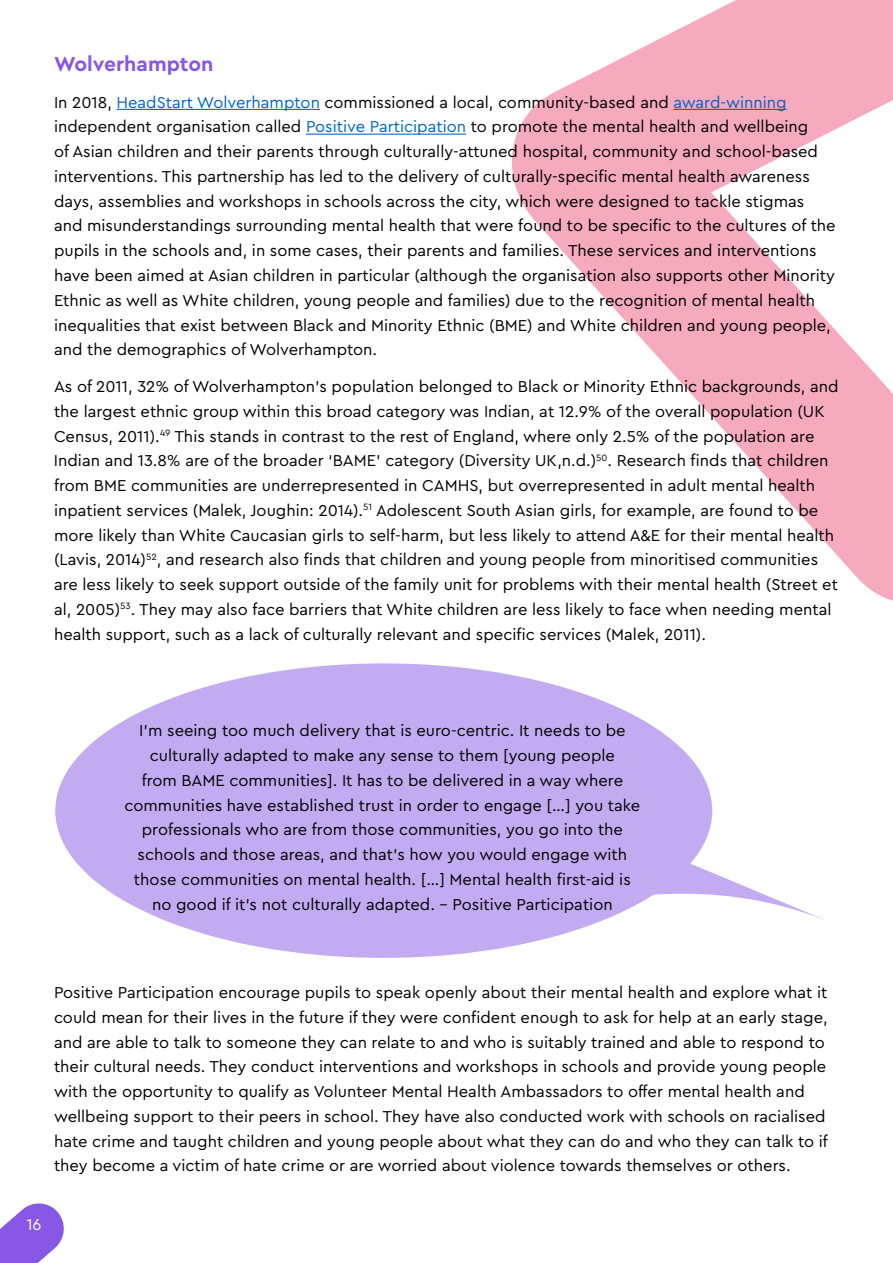
<style>
.page{position:relative;width:893px;height:1263px;background:#fff}
.page>*{position:absolute;margin:0;border:0;box-sizing:border-box;transform-origin:0 0}
.t1{font:700 21px "Cera Pro";color:#8757e5}
.t2{font:16.5px/24.8px "Cera Pro";color:#000}
.t3{font:16.5px "Cera Pro";color:#fff}
.s1{color:#0563c1}
</style>
<div class="page">
<svg style="left:0;top:1203px;width:64px;height:60px"></svg>
<svg style="left:512px;top:0;width:381px;height:601px"></svg>
<hr style="left:117px;top:109px;width:203px;height:1px;background:#0563c1">
<hr style="left:673px;top:109px;width:114px;height:1px;background:#0563c1">
<hr style="left:306px;top:134px;width:160px;height:1px;background:#0563c1">
<div style="left:55px;top:663px;width:657px;height:295px;background:#c3abf2;border-radius:50%"></div>
<svg style="left:557px;top:855px;width:268px;height:81px"></svg>
<p class="t1" style="left:54px;top:50px;width:161px">Wolverhampton</p>
<p class="t2" style="left:54px;top:89px;width:783px">In 2018, <span class="s1">HeadStart Wolverhampton</span> commissioned a local, community-based and <span class="s1">award-winning </span>independent organisation called <span class="s1">Positive Participation</span> to promote the mental health and wellbeing<br>of Asian children and their parents through culturally-attuned hospital, community and school-based interventions. This partnership has led to the delivery of culturally-specific mental health awareness days, assemblies and workshops in schools across the city, which were designed to tackle stigmas and misunderstandings surrounding mental health that were found to be specific to the cultures of the pupils in the schools and, in some cases, their parents and families. These services and interventions have been aimed at Asian children in particular (although the organisation also supports other Minority Ethnic as well as White children, young people and families) due to the recognition of mental health inequalities that exist between Black and Minority Ethnic (BME) and White children and young people, and the demographics of Wolverhampton.</p>
<p class="t2" style="left:54px;top:373px;width:786px">As of 2011, 32% of Wolverhampton’s population belonged to Black or Minority Ethnic backgrounds, and the largest ethnic group within this broad category was Indian, at 12.9% of the overall population (UK Census, 2011).<sup>49</sup> This stands in contrast to the rest of England, where only 2.5% of the population are Indian and 13.8% are of the broader ‘BAME’ category (Diversity UK,n.d.)<sup>50</sup>. Research finds that children from BME communities are underrepresented in CAMHS, but overrepresented in adult mental health inpatient services (Malek, Joughin: 2014).<sup>51</sup> Adolescent South Asian girls, for example, are found to be more likely than White Caucasian girls to self-harm, but less likely to attend A&amp;E for their mental health (Lavis, 2014)<sup>52</sup>, and research also finds that children and young people from minoritised communities are less likely to seek support outside of the family unit for problems with their mental health (Street et al, 2005)<sup>53</sup>. They may also face barriers that White children are less likely to face when needing mental health support, such as a lack of culturally relevant and specific services (Malek, 2011).</p>
<p class="t2" style="left:125px;top:718px;width:517px;text-align:center">I’m seeing too much delivery that is euro-centric. It needs to be culturally adapted to make any sense to them [young people<br>from BAME communities]. It has to be delivered in a way where communities have established trust in order to engage […] you take professionals who are from those communities, you go into the schools and those areas, and that’s how you would engage with those communities on mental health. […] Mental health first-aid is no good if it’s not culturally adapted. – Positive Participation</p>
<p class="t2" style="left:54px;top:979px;width:775px">Positive Participation encourage pupils to speak openly about their mental health and explore what it could mean for their lives in the future if they were confident enough to ask for help at an early stage, and are able to talk to someone they can relate to and who is suitably trained and able to respond to their cultural needs. They conduct interventions and workshops in schools and provide young people with the opportunity to qualify as Volunteer Mental Health Ambassadors to offer mental health and wellbeing support to their peers in school. They have also conducted work with schools on racialised hate crime and taught children and young people about what they can do and who they can talk to if they become a victim of hate crime or are worried about violence towards themselves or others.</p>
<p class="t3" style="left:26px;top:1213px;width:17px">16</p>
</div>
